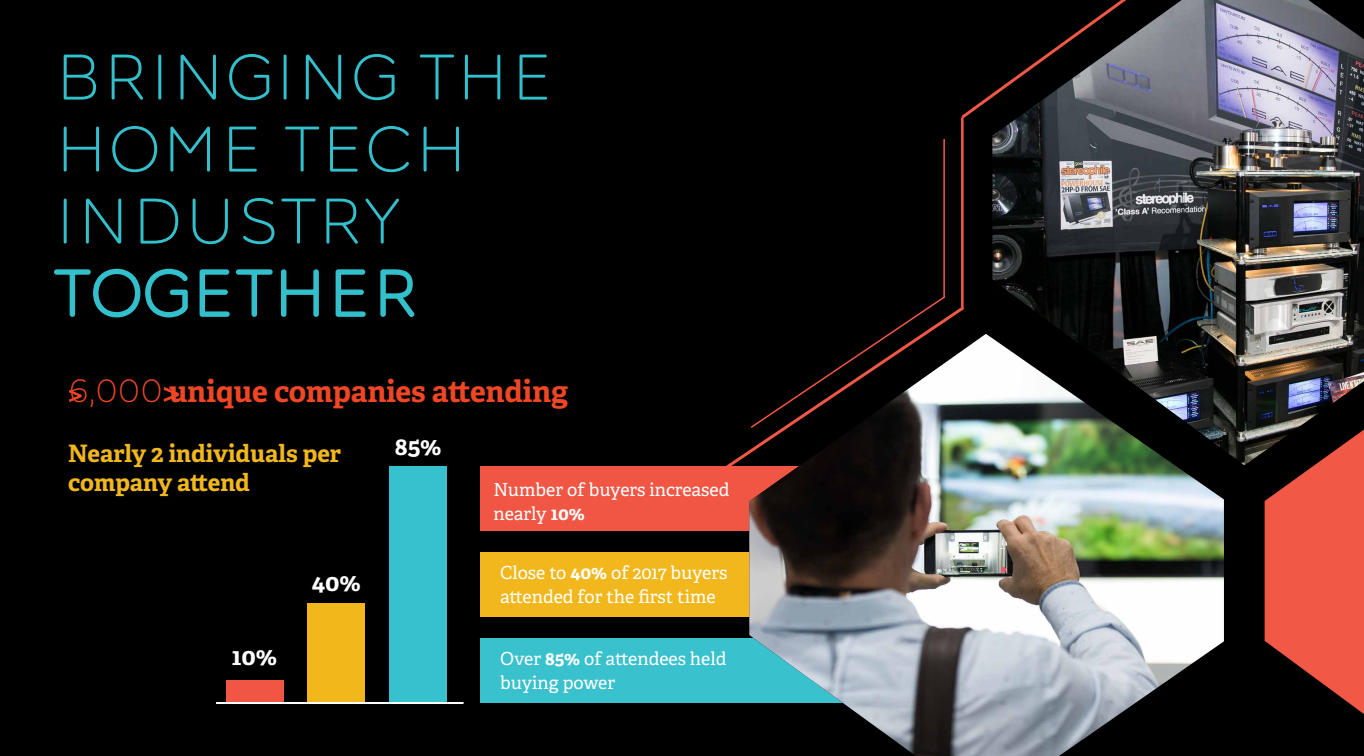
<style>
.page{position:relative;width:1364px;height:756px;background:#fff}
.page>*{position:absolute;margin:0;border:0;box-sizing:border-box;transform-origin:0 0}
.t1{font:700 30px "Adelle PE";color:#ef4623}
.t2{font:700 24px/28.8px "Adelle PE";color:#f1b71c}
.t3{font:700 24px "Adelle PE";color:#fff}
.t4{font:18px/24px "Adelle PE";letter-spacing:-.005em;color:#fff}
.s1{font-family:"CEDIA Solid";font-weight:400}
.s2{font-weight:700}
</style>
<div class="page">
<div style="left:0;top:0;width:1363px;height:756px;background:#000"></div>
<svg style="left:64px;top:55px;width:32px;height:45px"></svg>
<svg style="left:112px;top:55px;width:31px;height:45px"></svg>
<hr style="left:158px;top:55px;width:3px;height:45px;background:#33c0cd;border-radius:2px">
<svg style="left:180px;top:55px;width:36px;height:45px"></svg>
<svg style="left:229px;top:54px;width:40px;height:46px"></svg>
<hr style="left:283px;top:55px;width:3px;height:45px;background:#33c0cd;border-radius:2px">
<svg style="left:306px;top:55px;width:35px;height:45px"></svg>
<svg style="left:354px;top:54px;width:40px;height:46px"></svg>
<svg style="left:420px;top:55px;width:34px;height:45px"></svg>
<svg style="left:465px;top:55px;width:35px;height:45px"></svg>
<svg style="left:519px;top:55px;width:28px;height:45px"></svg>
<svg style="left:64px;top:127px;width:35px;height:45px"></svg>
<svg style="left:112px;top:126px;width:45px;height:46px"></svg>
<svg style="left:170px;top:127px;width:40px;height:45px"></svg>
<svg style="left:229px;top:127px;width:28px;height:45px"></svg>
<svg style="left:285px;top:127px;width:34px;height:45px"></svg>
<svg style="left:330px;top:127px;width:28px;height:45px"></svg>
<svg style="left:369px;top:126px;width:40px;height:46px"></svg>
<svg style="left:423px;top:127px;width:36px;height:45px"></svg>
<hr style="left:64px;top:199px;width:3px;height:45px;background:#33c0cd">
<svg style="left:86px;top:199px;width:35px;height:45px"></svg>
<svg style="left:140px;top:199px;width:38px;height:45px"></svg>
<svg style="left:193px;top:199px;width:35px;height:45px"></svg>
<svg style="left:243px;top:198px;width:31px;height:46px"></svg>
<svg style="left:281px;top:199px;width:35px;height:45px"></svg>
<svg style="left:326px;top:199px;width:32px;height:45px"></svg>
<svg style="left:365px;top:198px;width:34px;height:46px"></svg>
<svg style="left:54px;top:268px;width:134px;height:50px"></svg>
<svg style="left:199px;top:269px;width:74px;height:48px"></svg>
<svg style="left:281px;top:269px;width:38px;height:48px"></svg>
<svg style="left:335px;top:269px;width:31px;height:48px"></svg>
<svg style="left:380px;top:269px;width:35px;height:48px"></svg>
<div style="left:226px;top:680px;width:57px;height:23px;background:#f15644"></div>
<div style="left:308px;top:603px;width:57px;height:100px;background:#f2b71b"></div>
<div style="left:390px;top:466px;width:57px;height:237px;background:#37c1cf"></div>
<hr style="left:216px;top:702px;width:247px;height:2px;background:#fff">
<div style="left:480px;top:466px;width:394px;height:64px;background:#f15644"></div>
<div style="left:480px;top:552px;width:296px;height:65px;background:#f1b71c"></div>
<div style="left:480px;top:638px;width:376px;height:65px;background:#3ac1ce"></div>
<img style="left:749px;top:334px;width:475px;height:422px">
<svg style="left:1264px;top:465px;width:100px;height:249px"></svg>
<img style="left:992px;top:0;width:372px;height:465px">
<hr style="left:961px;top:117px;width:2px;height:191px;background:#f15845">
<svg style="left:726px;top:303px;width:241px;height:172px"></svg>
<svg style="left:961px;top:0;width:239px;height:122px"></svg>
<hr style="left:943px;top:139px;width:2px;height:158px;background:#f15845">
<svg style="left:749px;top:295px;width:198px;height:134px"></svg>
<h1 class="t1" style="left:69px;top:369px;width:501px"><span class="s1">6,000</span> unique companies attending</h1>
<h2 class="t2" style="left:68px;top:439px;width:274px">Nearly 2 individuals per company attend</h2>
<h2 class="t3" style="left:395px;top:429px;width:48px">85%</h2>
<p class="t4" style="left:493px;top:477px;width:237px">Number of buyers increased nearly <span class="s2">10%</span></p>
<h2 class="t3" style="left:232px;top:639px;width:47px">10%</h2>
<h2 class="t3" style="left:312px;top:565px;width:51px">40%</h2>
<p class="t4" style="left:500px;top:560px;width:229px">Close to <span class="s2">40%</span> of 2017 buyers attended for the first time</p>
<p class="t4" style="left:500px;top:646px;width:228px">Over <span class="s2">85%</span> of attendees held buying power</p>
</div>
